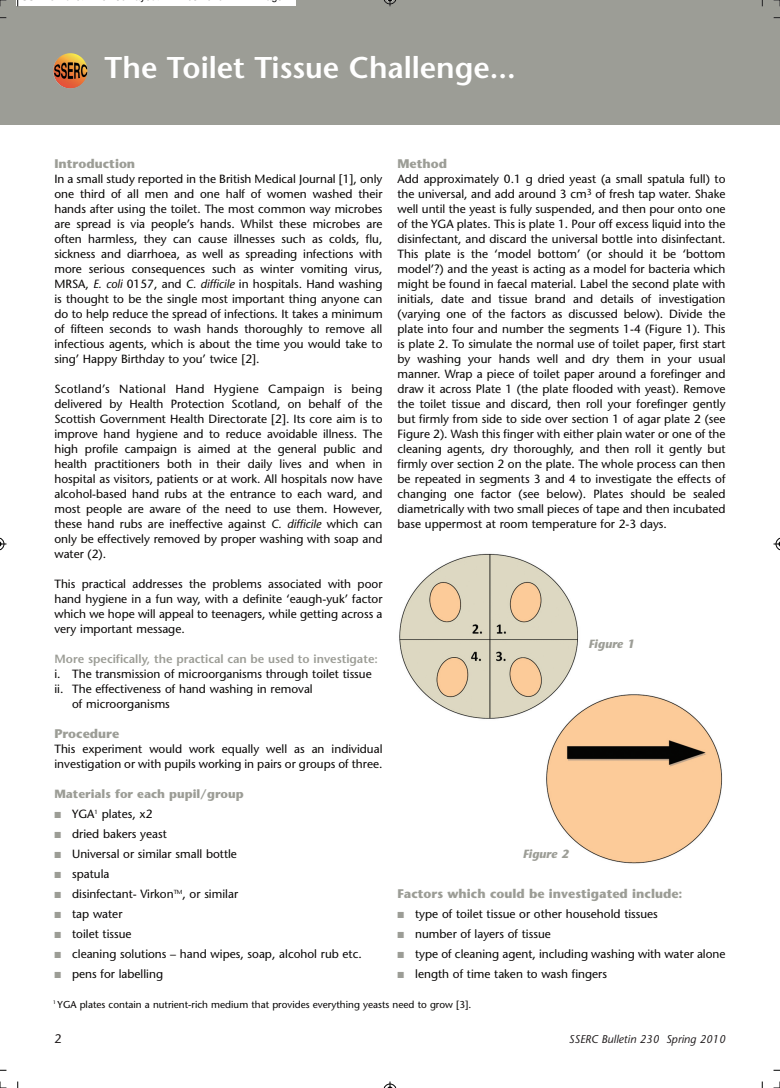
<style>
.page{position:relative;width:780px;height:1088px;background:#fff}
.page>*{position:absolute;margin:0;border:0;box-sizing:border-box;transform-origin:0 0}
.t1{font:600 30px "Stone Sans";color:#fff}
.t2{font:700 12.5px "Stone Sans";color:#9c9d96}
.t3{font:12.5px "Stone Sans";color:#231f20}
.t4{font:11.88px/15px "Stone Sans";color:#070504;text-align:justify}
.t5{font:600 11.88px "Stone Sans";color:#9c9d96}
.t6{font:700 11.88px "Stone Sans";color:#9c9d96}
.t7{font:italic 700 11.88px "Stone Sans";color:#9c9d96}
.t8{font:italic 11.25px "Stone Sans";color:#231f20}
.t9{font:10px "Stone Sans";color:#070504}
.s1{font-style:italic}
.s2{color:#9c9d96}
</style>
<div class="page">
<div style="left:0;top:0;width:762px;height:124px;background:#9c9d96"></div>
<div style="left:762px;top:0;width:18px;height:124px;background:#9c9d96"></div>
<img style="left:77px;top:58px;width:10px;height:29px">
<img style="left:399px;top:553px;width:324px;height:311px">
<div style="left:16px;top:0;width:280px;height:5px;background:#fff"></div>
<svg style="left:17px;top:0;width:2px;height:6px"></svg>
<svg style="left:0;top:17px;width:6px;height:2px"></svg>
<svg style="left:761px;top:0;width:2px;height:6px"></svg>
<svg style="left:773px;top:17px;width:7px;height:2px"></svg>
<svg style="left:17px;top:1081px;width:2px;height:7px"></svg>
<svg style="left:761px;top:1081px;width:2px;height:7px"></svg>
<svg style="left:773px;top:0;width:7px;height:6px"></svg>
<svg style="left:0;top:1081px;width:6px;height:7px"></svg>
<svg style="left:773px;top:1081px;width:7px;height:7px"></svg>
<svg style="left:384px;top:0;width:12px;height:6px"></svg>
<svg style="left:383px;top:1081px;width:13px;height:7px"></svg>
<svg style="left:0;top:537px;width:6px;height:14px"></svg>
<svg style="left:773px;top:537px;width:7px;height:14px"></svg>
<h1 class="t1" style="left:105px;top:56px;width:412px">The Toilet Tissue Challenge...</h1>
<p class="t2" style="left:54px;top:159px;width:82px">Introduction</p>
<p class="t4" style="left:54px;top:172px;width:330px">In a small study reported in the British Medical Journal [1], only one third of all men and one half of women washed their hands after using the toilet. The most common way microbes are spread is via people’s hands. Whilst these microbes are often harmless, they can cause illnesses such as colds, flu, sickness and diarrhoea, as well as spreading infections with more serious consequences such as winter vomiting virus, MRSA, <span class="s1">E. coli</span> 0157, and <span class="s1">C. difficile</span> in hospitals. Hand washing is thought to be the single most important thing anyone can do to help reduce the spread of infections. It takes a minimum of fifteen seconds to wash hands thoroughly to remove all infectious agents, which is about the time you would take to sing’ Happy Birthday to you’ twice [2].</p>
<p class="t4" style="left:54px;top:382px;width:329px">Scotland’s National Hand Hygiene Campaign is being delivered by Health Protection Scotland, on behalf of the Scottish Government Health Directorate [2]. Its core aim is to improve hand hygiene and to reduce avoidable illness. The high profile campaign is aimed at the general public and health practitioners both in their daily lives and when in hospital as visitors, patients or at work. All hospitals now have alcohol-based hand rubs at the entrance to each ward, and most people are aware of the need to use them. However, these hand rubs are ineffective against <span class="s1">C. difficile</span> which can only be effectively removed by proper washing with soap and water (2).</p>
<p class="t4" style="left:54px;top:577px;width:329px">This practical addresses the problems associated with poor hand hygiene in a fun way, with a definite ‘eaugh-yuk’ factor which we hope will appeal to teenagers, while getting across a very important message.</p>
<p class="t5" style="left:54px;top:654px;width:325px">More specifically, the practical can be used to investigate:</p>
<p class="t4" style="left:54px;top:667px;width:319px">i. The transmission of microorganisms through toilet tissue</p>
<p class="t4" style="left:54px;top:682px;width:260px">ii. The effectiveness of hand washing in removal</p>
<p class="t4" style="left:72px;top:697px;width:99px">of microorganisms</p>
<p class="t2" style="left:54px;top:729px;width:66px">Procedure</p>
<p class="t4" style="left:54px;top:742px;width:329px">This experiment would work equally well as an individual investigation or with pupils working in pairs or groups of three.</p>
<p class="t6" style="left:54px;top:789px;width:191px">Materials for each pupil/group</p>
<p class="t4" style="left:54px;top:807px;width:100px"><span class="s2">■</span> YGA<sup>1</sup> plates, x2</p>
<p class="t4" style="left:54px;top:827px;width:114px"><span class="s2">■</span> dried bakers yeast</p>
<p class="t4" style="left:54px;top:847px;width:184px"><span class="s2">■</span> Universal or similar small bottle</p>
<p class="t4" style="left:54px;top:867px;width:56px"><span class="s2">■</span> spatula</p>
<p class="t4" style="left:54px;top:887px;width:185px"><span class="s2">■</span> disinfectant- Virkon<sup>TM</sup>, or similar</p>
<p class="t4" style="left:54px;top:907px;width:70px"><span class="s2">■</span> tap water</p>
<p class="t4" style="left:54px;top:927px;width:79px"><span class="s2">■</span> toilet tissue</p>
<p class="t4" style="left:54px;top:947px;width:309px"><span class="s2">■</span> cleaning solutions – hand wipes, soap, alcohol rub etc.</p>
<p class="t4" style="left:54px;top:967px;width:110px"><span class="s2">■</span> pens for labelling</p>
<p class="t2" style="left:397px;top:159px;width:51px">Method</p>
<p class="t4" style="left:397px;top:172px;width:329px">Add approximately 0.1 g dried yeast (a small spatula full) to the universal, and add around 3 cm<sup>3</sup> of fresh tap water. Shake well until the yeast is fully suspended, and then pour onto one of the YGA plates. This is plate 1. Pour off excess liquid into the disinfectant, and discard the universal bottle into disinfectant.<br>This plate is the ‘model bottom’ (or should it be ‘bottom model’?) and the yeast is acting as a model for bacteria which might be found in faecal material. Label the second plate with initials, date and tissue brand and details of investigation (varying one of the factors as discussed below). Divide the plate into four and number the segments 1-4 (Figure 1). This is plate 2. To simulate the normal use of toilet paper, first start by washing your hands well and dry them in your usual manner. Wrap a piece of toilet paper around a forefinger and draw it across Plate 1 (the plate flooded with yeast). Remove the toilet tissue and discard, then roll your forefinger gently but firmly from side to side over section 1 of agar plate 2 (see Figure 2). Wash this finger with either plain water or one of the cleaning agents, dry thoroughly, and then roll it gently but firmly over section 2 on the plate. The whole process can then be repeated in segments 3 and 4 to investigate the effects of changing one factor (see below). Plates should be sealed diametrically with two small pieces of tape and then incubated base uppermost at room temperature for 2-3 days.</p>
<p class="t7" style="left:588px;top:639px;width:48px">Figure 1</p>
<p class="t7" style="left:522px;top:849px;width:48px">Figure 2</p>
<p class="t2" style="left:397px;top:889px;width:286px">Factors which could be investigated include:</p>
<p class="t4" style="left:397px;top:907px;width:262px"><span class="s2">■</span> type of toilet tissue or other household tissues</p>
<p class="t4" style="left:397px;top:927px;width:155px"><span class="s2">■</span> number of layers of tissue</p>
<p class="t4" style="left:397px;top:947px;width:329px"><span class="s2">■</span> type of cleaning agent, including washing with water alone</p>
<p class="t4" style="left:397px;top:967px;width:211px"><span class="s2">■</span> length of time taken to wash fingers</p>
<p class="t9" style="left:53px;top:1000px;width:419px"><sup>1</sup> YGA plates contain a nutrient-rich medium that provides everything yeasts need to grow [3].</p>
<p class="t3" style="left:54px;top:1034px;width:9px">2</p>
<p class="t8" style="left:568px;top:1035px;width:158px">SSERC Bulletin 230 Spring 2010</p>
</div>
